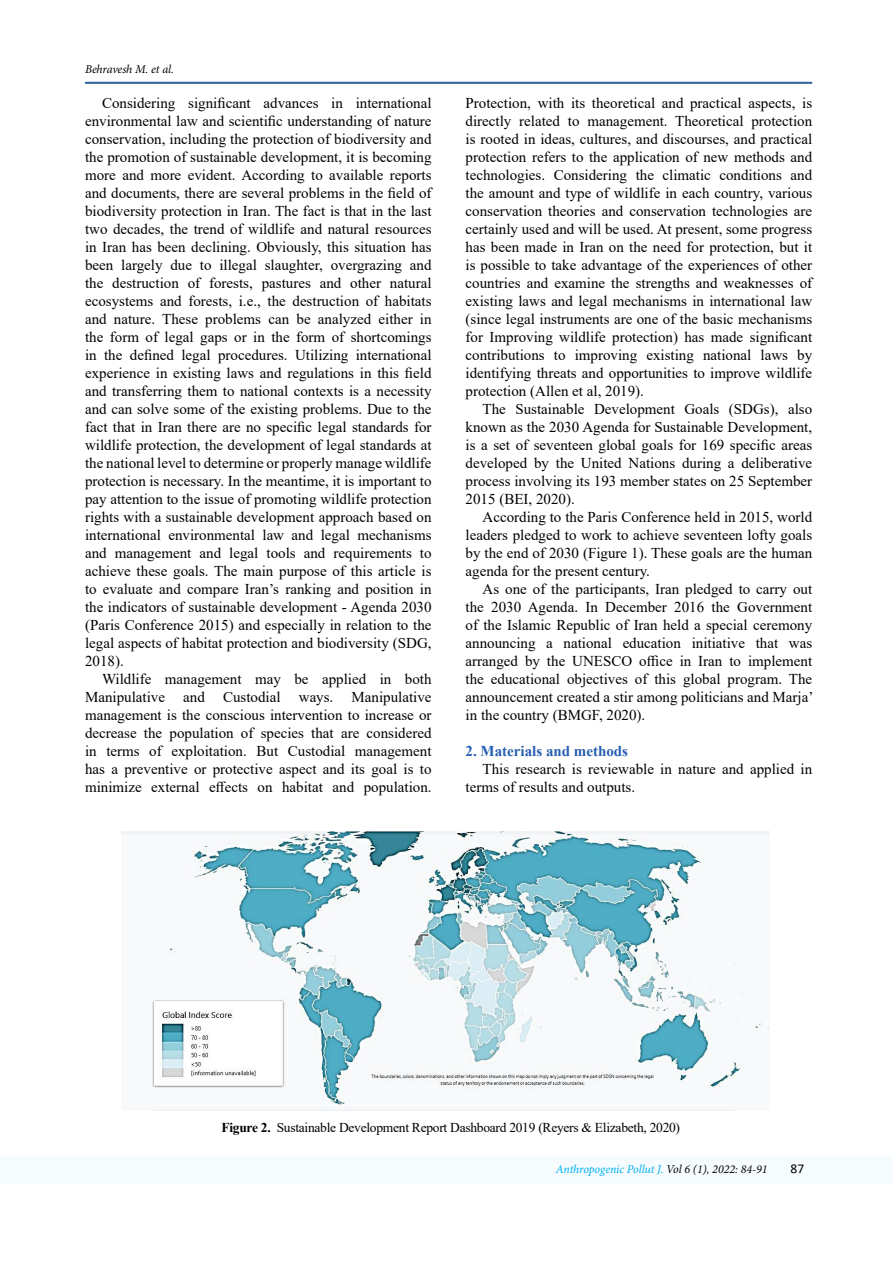
<style>
.page{position:relative;width:893px;height:1263px;background:#fff}
.page>*{position:absolute;margin:0;border:0;box-sizing:border-box;transform-origin:0 0}
.t1{font:15px/18px "Times New Roman";color:#000;text-align:justify}
.t2{font:700 15px "Times New Roman";color:#275eb1}
.t3{font:13.5px "Times New Roman";letter-spacing:-.02em;color:#000}
.t4{font:13.5px "Calibri";color:#000}
.t5{font:italic 12px "Minion Pro";letter-spacing:-.01em;color:#00aeef}
.t6{font:italic 12px "Minion Pro";letter-spacing:-.01em;color:#000}
.s1{font-weight:700}
.s2{color:#000}
</style>
<div class="page">
<hr style="left:85px;top:82px;width:727px;height:2px;background:#369">
<div style="left:0;top:1157px;width:893px;height:27px;background:#f6fcfe"></div>
<img style="left:122px;top:831px;width:648px;height:279px">
<p class="t6" style="left:85px;top:61px;width:90px">Behravesh M. et al.</p>
<p class="t1" style="left:85px;top:94px;width:348px;text-indent:17px">Considering significant advances in international environmental law and scientific understanding of nature conservation, including the protection of biodiversity and the promotion of sustainable development, it is becoming more and more evident. According to available reports and documents, there are several problems in the field of biodiversity protection in Iran. The fact is that in the last two decades, the trend of wildlife and natural resources in Iran has been declining. Obviously, this situation has been largely due to illegal slaughter, overgrazing and the destruction of forests, pastures and other natural ecosystems and forests, i.e., the destruction of habitats and nature. These problems can be analyzed either in the form of legal gaps or in the form of shortcomings in the defined legal procedures. Utilizing international experience in existing laws and regulations in this field and transferring them to national contexts is a necessity and can solve some of the existing problems. Due to the fact that in Iran there are no specific legal standards for wildlife protection, the development of legal standards at the national level to determine or properly manage wildlife protection is necessary. In the meantime, it is important to pay attention to the issue of promoting wildlife protection rights with a sustainable development approach based on international environmental law and legal mechanisms and management and legal tools and requirements to achieve these goals. The main purpose of this article is to evaluate and compare Iran’s ranking and position in the indicators of sustainable development - Agenda 2030 (Paris Conference 2015) and especially in relation to the legal aspects of habitat protection and biodiversity (SDG, 2018).</p>
<p class="t1" style="left:85px;top:670px;width:348px;text-indent:17px">Wildlife management may be applied in both Manipulative and Custodial ways. Manipulative management is the conscious intervention to increase or decrease the population of species that are considered in terms of exploitation. But Custodial management has a preventive or protective aspect and its goal is to minimize external effects on habitat and population.</p>
<p class="t1" style="left:466px;top:94px;width:348px">Protection, with its theoretical and practical aspects, is directly related to management. Theoretical protection is rooted in ideas, cultures, and discourses, and practical protection refers to the application of new methods and technologies. Considering the climatic conditions and the amount and type of wildlife in each country, various conservation theories and conservation technologies are certainly used and will be used. At present, some progress has been made in Iran on the need for protection, but it is possible to take advantage of the experiences of other countries and examine the strengths and weaknesses of existing laws and legal mechanisms in international law (since legal instruments are one of the basic mechanisms for Improving wildlife protection) has made significant contributions to improving existing national laws by identifying threats and opportunities to improve wildlife protection (Allen et al, 2019).</p>
<p class="t1" style="left:466px;top:400px;width:348px;text-indent:17px">The Sustainable Development Goals (SDGs), also known as the 2030 Agenda for Sustainable Development, is a set of seventeen global goals for 169 specific areas developed by the United Nations during a deliberative process involving its 193 member states on 25 September 2015 (BEI, 2020).</p>
<p class="t1" style="left:466px;top:508px;width:348px;text-indent:17px">According to the Paris Conference held in 2015, world leaders pledged to work to achieve seventeen lofty goals by the end of 2030 (Figure 1). These goals are the human agenda for the present century.</p>
<p class="t1" style="left:466px;top:580px;width:349px;text-indent:17px">As one of the participants, Iran pledged to carry out the 2030 Agenda. In December 2016 the Government of the Islamic Republic of Iran held a special ceremony announcing a national education initiative that was arranged by the UNESCO office in Iran to implement the educational objectives of this global program. The announcement created a stir among politicians and Marja’ in the country (BMGF, 2020).</p>
<p class="t2" style="left:466px;top:740px;width:164px">2. Materials and methods</p>
<p class="t1" style="left:466px;top:760px;width:348px;text-indent:17px">This research is reviewable in nature and applied in terms of results and outputs.</p>
<p class="t3" style="left:221px;top:1118px;width:460px"><span class="s1">Figure 2.</span> Sustainable Development Report Dashboard 2019 (Reyers &amp; Elizabeth, 2020)</p>
<p class="t5" style="left:556px;top:1161px;width:213px">Anthropogenic Pollut J. <span class="s2">Vol 6 (1), 2022: 84-91</span></p>
<p class="t4" style="left:791px;top:1159px;width:15px">87</p>
</div>
